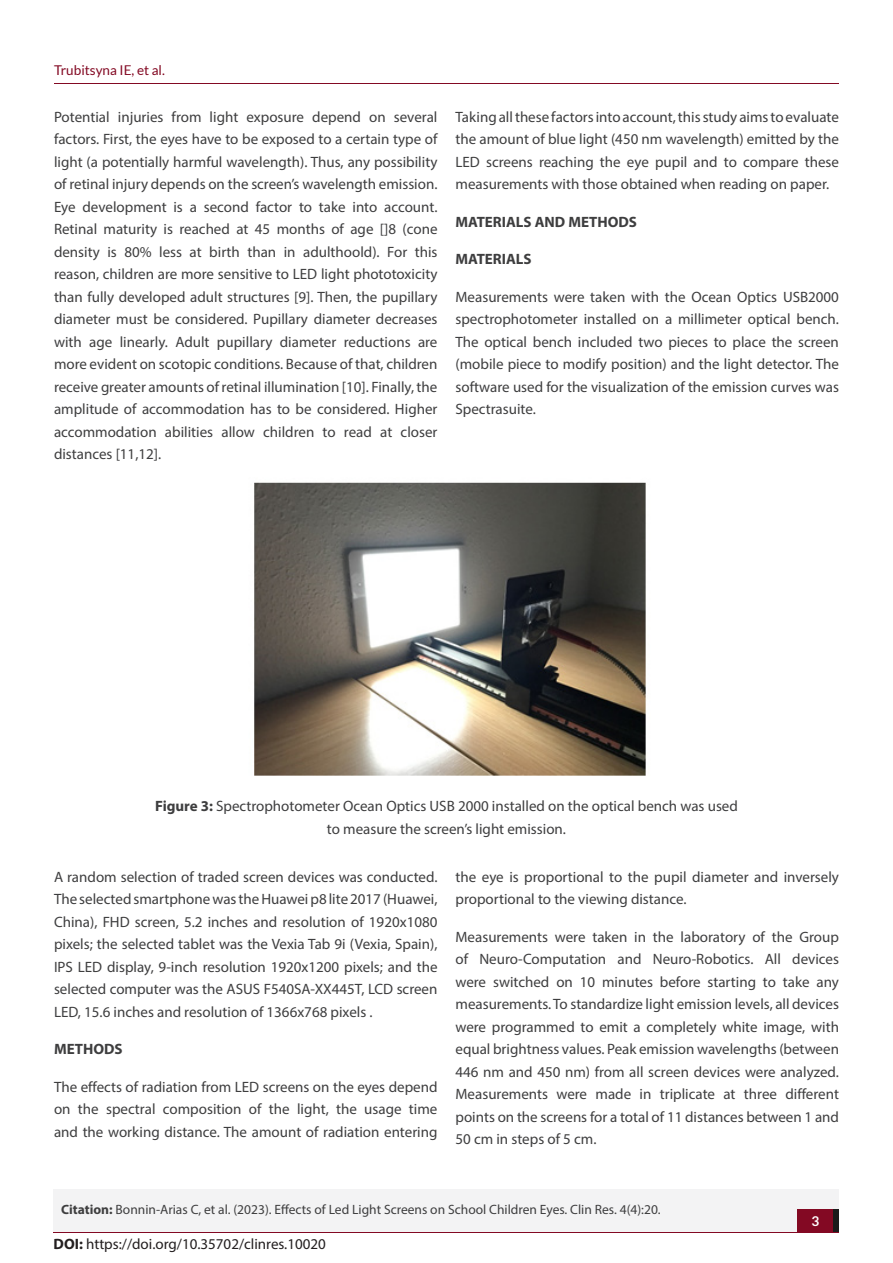
<style>
.page{position:relative;width:893px;height:1263px;background:#fff}
.page>*{position:absolute;margin:0;border:0;box-sizing:border-box;transform-origin:0 0}
.t1{font:15px/22.5px "Myriad Pro";color:#3e3e3f;text-align:justify}
.t2{font:15px "Myriad Pro";color:#231f20}
.t3{font:700 15px "Myriad Pro";color:#3e3e3f}
.t4{font:13.5px "Myriad Pro";color:#3e3e3f}
.t5{font:13.5px "Lato";color:#830923}
.t6{font:700 13.5px "Lato";color:#fff}
.s1{font-weight:700}
</style>
<div class="page">
<hr style="left:54px;top:84px;width:785px;height:1px;background:#830923">
<div style="left:54px;top:1211px;width:785px;height:22px;background:#f3f3f4"></div>
<div style="left:54px;top:1188px;width:785px;height:43px;background:#f3f3f4"></div>
<div style="left:798px;top:1209px;width:41px;height:22px;background:#1b1b1b"></div>
<div style="left:798px;top:1209px;width:35px;height:22px;background:#830923"></div>
<img style="left:254px;top:482px;width:392px;height:294px">
<p class="t5" style="left:54px;top:63px;width:112px">Trubitsyna IE, et al.</p>
<p class="t1" style="left:54px;top:105px;width:385px">Potential injuries from light exposure depend on several factors. First, the eyes have to be exposed to a certain type of light (a potentially harmful wavelength). Thus, any possibility of retinal injury depends on the screen’s wavelength emission.<br>Eye development is a second factor to take into account.<br>Retinal maturity is reached at 45 months of age []8 (cone density is 80% less at birth than in adulthoold). For this reason, children are more sensitive to LED light phototoxicity than fully developed adult structures [9]. Then, the pupillary diameter must be considered. Pupillary diameter decreases with age linearly. Adult pupillary diameter reductions are more evident on scotopic conditions. Because of that, children receive greater amounts of retinal illumination [10]. Finally, the amplitude of accommodation has to be considered. Higher accommodation abilities allow children to read at closer distances [11,12].</p>
<p class="t1" style="left:455px;top:105px;width:385px">Taking all these factors into account, this study aims to evaluate the amount of blue light (450 nm wavelength) emitted by the LED screens reaching the eye pupil and to compare these measurements with those obtained when reading on paper.</p>
<p class="t3" style="left:455px;top:212px;width:183px">MATERIALS AND METHODS</p>
<p class="t3" style="left:455px;top:249px;width:78px">MATERIALS</p>
<p class="t1" style="left:455px;top:285px;width:385px">Measurements were taken with the Ocean Optics USB2000 spectrophotometer installed on a millimeter optical bench.<br>The optical bench included two pieces to place the screen (mobile piece to modify position) and the light detector. The software used for the visualization of the emission curves was Spectrasuite.</p>
<p class="t1" style="left:155px;top:795px;width:584px;text-align:center"><span class="s1">Figure 3:</span> Spectrophotometer Ocean Optics USB 2000 installed on the optical bench was used to measure the screen’s light emission.</p>
<p class="t1" style="left:54px;top:865px;width:385px">A random selection of traded screen devices was conducted.<br>The selected smartphone was the Huawei p8 lite 2017 (Huawei, China), FHD screen, 5.2 inches and resolution of 1920x1080 pixels; the selected tablet was the Vexia Tab 9i (Vexia, Spain), IPS LED display, 9-inch resolution 1920x1200 pixels; and the selected computer was the ASUS F540SA-XX445T, LCD screen LED, 15.6 inches and resolution of 1366x768 pixels .</p>
<p class="t3" style="left:54px;top:1039px;width:70px">METHODS</p>
<p class="t1" style="left:54px;top:1075px;width:385px">The effects of radiation from LED screens on the eyes depend on the spectral composition of the light, the usage time and the working distance. The amount of radiation entering</p>
<p class="t1" style="left:455px;top:865px;width:385px">the eye is proportional to the pupil diameter and inversely proportional to the viewing distance.</p>
<p class="t1" style="left:455px;top:925px;width:385px">Measurements were taken in the laboratory of the Group of Neuro-Computation and Neuro-Robotics. All devices were switched on 10 minutes before starting to take any measurements. To standardize light emission levels, all devices were programmed to emit a completely white image, with equal brightness values. Peak emission wavelengths (between 446 nm and 450 nm) from all screen devices were analyzed.<br>Measurements were made in triplicate at three different points on the screens for a total of 11 distances between 1 and 50 cm in steps of 5 cm.</p>
<p class="t4" style="left:61px;top:1201px;width:601px"><span class="s1">Citation:</span> Bonnin-Arias C, et al. (2023). Effects of Led Light Screens on School Children Eyes. Clin Res. 4(4):20.</p>
<p class="t2" style="left:54px;top:1235px;width:274px"><span class="s1">DOI:</span> https://doi.org/10.35702/clinres.10020</p>
<p class="t6" style="left:811px;top:1213px;width:9px">3</p>
</div>
